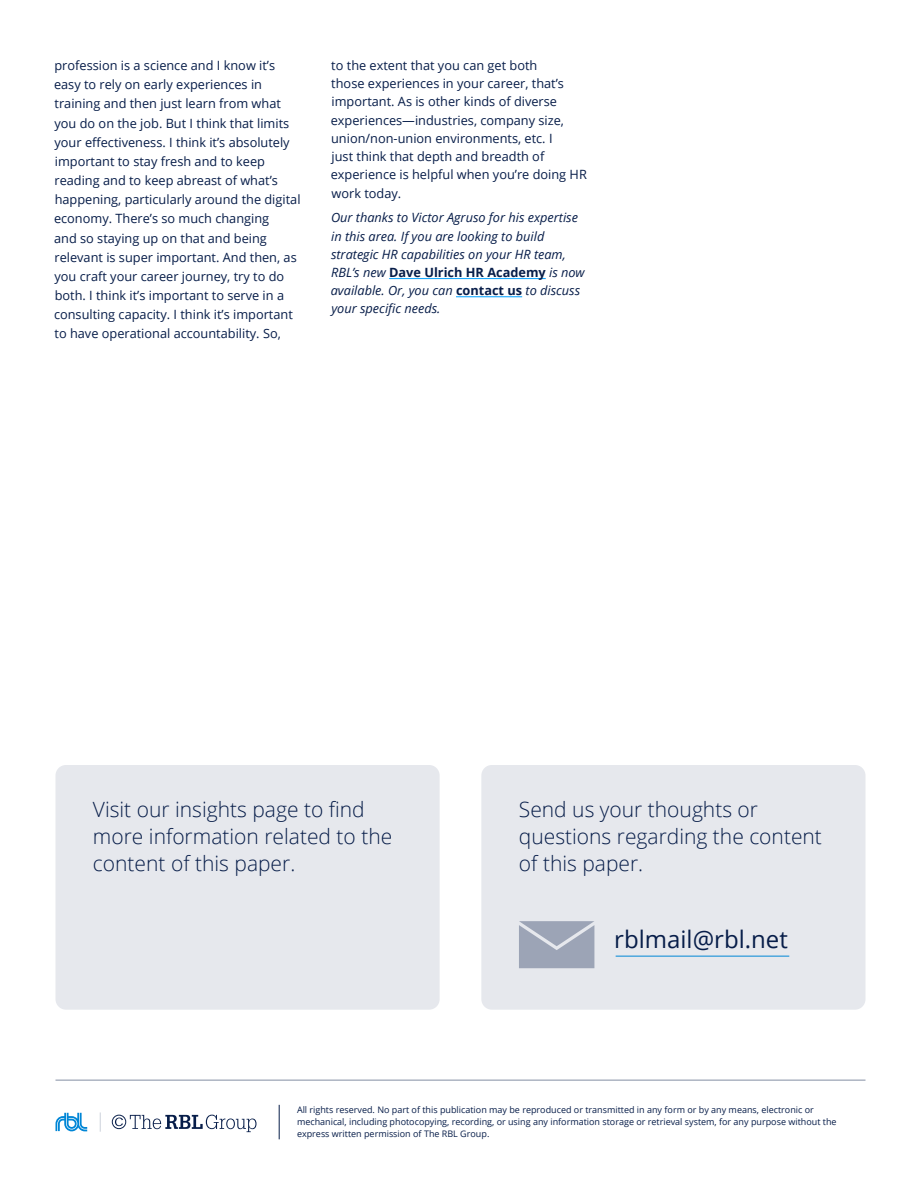
<style>
.page{position:relative;width:918px;height:1188px;background:#fff}
.page>*{position:absolute;margin:0;border:0;box-sizing:border-box;transform-origin:0 0}
.t1{font:24px "Open Sans";color:#071d49}
.t2{font:300 21px/27px "Open Sans";color:#071d49}
.t3{font:12.75px/19.2px "Open Sans";color:#071d49}
.t4{font:italic 12.75px/18.1px "Open Sans";color:#071d49}
.t5{font:9px/12px "Open Sans";color:#071d49}
.s1{font-weight:700;font-style:normal}
</style>
<div class="page">
<hr style="left:389px;top:278px;width:157px;height:1px;background:#19a9ff">
<hr style="left:456px;top:296px;width:66px;height:1px;background:#19a9ff">
<hr style="left:56px;top:1080px;width:810px;height:1px;background:#838ea4">
<hr style="left:279px;top:1105px;width:1px;height:34px;background:#071d49">
<svg style="left:56px;top:1113px;width:31px;height:18px"></svg>
<svg style="left:100px;top:1112px;width:1px;height:20px"></svg>
<svg style="left:112px;top:1115px;width:145px;height:17px"></svg>
<div style="left:56px;top:765px;width:384px;height:245px;background:#e6e8ed;border-radius:10px"></div>
<div style="left:481px;top:765px;width:385px;height:245px;background:#e6e8ed;border-radius:10px"></div>
<svg style="left:519px;top:921px;width:75px;height:47px;background:#a2a9ba"></svg>
<hr style="left:616px;top:956px;width:173px;height:1px;background:#0086d6">
<p class="t3" style="left:54px;top:56px;width:248px">profession is a science and I know it’s easy to rely on early experiences in training and then just learn from what you do on the job. But I think that limits your effectiveness. I think it’s absolutely important to stay fresh and to keep reading and to keep abreast of what’s happening, particularly around the digital economy. There’s so much changing<br>and so staying up on that and being relevant is super important. And then, as you craft your career journey, try to do both. I think it’s important to serve in a consulting capacity. I think it’s important to have operational accountability. So,</p>
<p class="t3" style="left:331px;top:56px;width:258px;line-height:18.1px">to the extent that you can get both<br>those experiences in your career, that’s important. As is other kinds of diverse experiences—industries, company size, union/non-union environments, etc. I<br>just think that depth and breadth of experience is helpful when you’re doing HR work today.</p>
<p class="t4" style="left:331px;top:208px;width:256px">Our thanks to Victor Agruso for his expertise in this area. If you are looking to build strategic HR capabilities on your HR team, RBL’s new <span class="s1">Dave Ulrich HR Academy</span> is now available. Or, you can <span class="s1">contact us</span> to discuss your specific needs.</p>
<h2 class="t2" style="left:93px;top:795px;width:301px">Visit our insights page to find more information related to the content of this paper.</h2>
<h2 class="t2" style="left:519px;top:795px;width:305px">Send us your thoughts or questions regarding the content of this paper.</h2>
<h1 class="t1" style="left:614px;top:923px;width:175px">rblmail@rbl.net</h1>
<p class="t5" style="left:297px;top:1103px;width:541px">All rights reserved. No part of this publication may be reproduced or transmitted in any form or by any means, electronic or mechanical, including photocopying, recording, or using any information storage or retrieval system, for any purpose without the express written permission of The RBL Group.</p>
</div>
